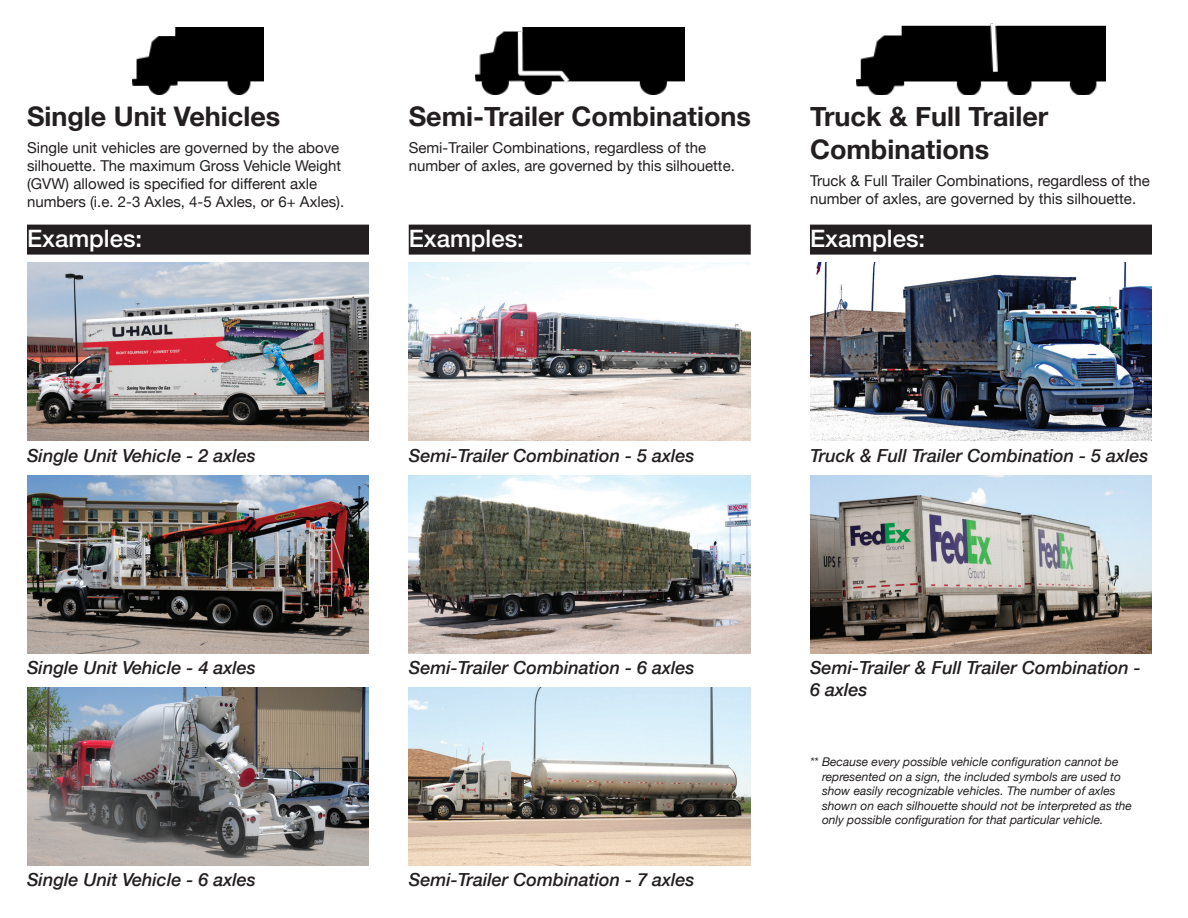
<style>
.page{position:relative;width:1188px;height:918px;background:#fff}
.page>*{position:absolute;margin:0;border:0;box-sizing:border-box;transform-origin:0 0}
.Page_head{font:700 27px/32.4px "Helvetica Neue";color:#231f20}
.Subhead{font:500 24px "Helvetica Neue";color:#fff}
.photo_cutline{font:italic 500 18px/21.6px "Helvetica Neue";color:#231f20}
.Body{font:15px/18px "Helvetica Neue";color:#231f20}
.sidenote{font:italic 12px/14.4px "Helvetica Neue";color:#231f20}
</style>
<div class="page">
<div style="left:409px;top:225px;width:342px;height:30px;background:#231f20"></div>
<div style="left:27px;top:225px;width:342px;height:30px;background:#231f20"></div>
<div style="left:810px;top:225px;width:342px;height:30px;background:#231f20"></div>
<img style="left:133px;top:27px;width:130px;height:67px">
<img style="left:475px;top:27px;width:209px;height:67px">
<img style="left:857px;top:23px;width:248px;height:71px">
<img style="left:27px;top:262px;width:342px;height:178px">
<img style="left:409px;top:262px;width:342px;height:178px">
<img style="left:810px;top:262px;width:342px;height:178px">
<img style="left:27px;top:475px;width:342px;height:178px">
<img style="left:409px;top:475px;width:342px;height:178px">
<img style="left:810px;top:475px;width:342px;height:178px">
<img style="left:27px;top:688px;width:342px;height:178px">
<img style="left:409px;top:688px;width:342px;height:178px">
<p class="Page_head" style="left:27px;top:101px;width:255px">Single Unit Vehicles</p>
<p class="Body" style="left:27px;top:140px;width:319px">Single unit vehicles are governed by the above silhouette. The maximum Gross Vehicle Weight (GVW) allowed is specified for different axle numbers (i.e. 2-3 Axles, 4-5 Axles, or 6+ Axles).</p>
<p class="Page_head" style="left:409px;top:101px;width:344px">Semi-Trailer Combinations</p>
<p class="Body" style="left:409px;top:140px;width:328px">Semi-Trailer Combinations, regardless of the number of axles, are governed by this silhouette.</p>
<p class="Page_head" style="left:810px;top:101px;width:240px">Truck &amp; Full Trailer<br>Combinations</p>
<p class="Body" style="left:810px;top:172px;width:341px">Truck &amp; Full Trailer Combinations, regardless of the number of axles, are governed by this silhouette.</p>
<p class="Subhead" style="left:27px;top:219px;width:117px">Examples:</p>
<p class="Subhead" style="left:409px;top:219px;width:117px">Examples:</p>
<p class="Subhead" style="left:810px;top:219px;width:117px">Examples:</p>
<p class="photo_cutline" style="left:27px;top:443px;width:230px">Single Unit Vehicle - 2 axles</p>
<p class="photo_cutline" style="left:409px;top:443px;width:287px">Semi-Trailer Combination - 5 axles</p>
<p class="photo_cutline" style="left:810px;top:443px;width:340px">Truck &amp; Full Trailer Combination - 5 axles</p>
<p class="photo_cutline" style="left:27px;top:656px;width:230px">Single Unit Vehicle - 4 axles</p>
<p class="photo_cutline" style="left:409px;top:656px;width:287px">Semi-Trailer Combination - 6 axles</p>
<p class="photo_cutline" style="left:810px;top:656px;width:332px">Semi-Trailer &amp; Full Trailer Combination -<br>6 axles</p>
<p class="photo_cutline" style="left:27px;top:868px;width:230px">Single Unit Vehicle - 6 axles</p>
<p class="photo_cutline" style="left:409px;top:868px;width:287px">Semi-Trailer Combination - 7 axles</p>
<p class="sidenote" style="left:822px;top:756px;width:312px;text-indent:-12px">** Because every possible vehicle configuration cannot be represented on a sign, the included symbols are used to show easily recognizable vehicles. The number of axles shown on each silhouette should not be interpreted as the only possible configuration for that particular vehicle.</p>
</div>
